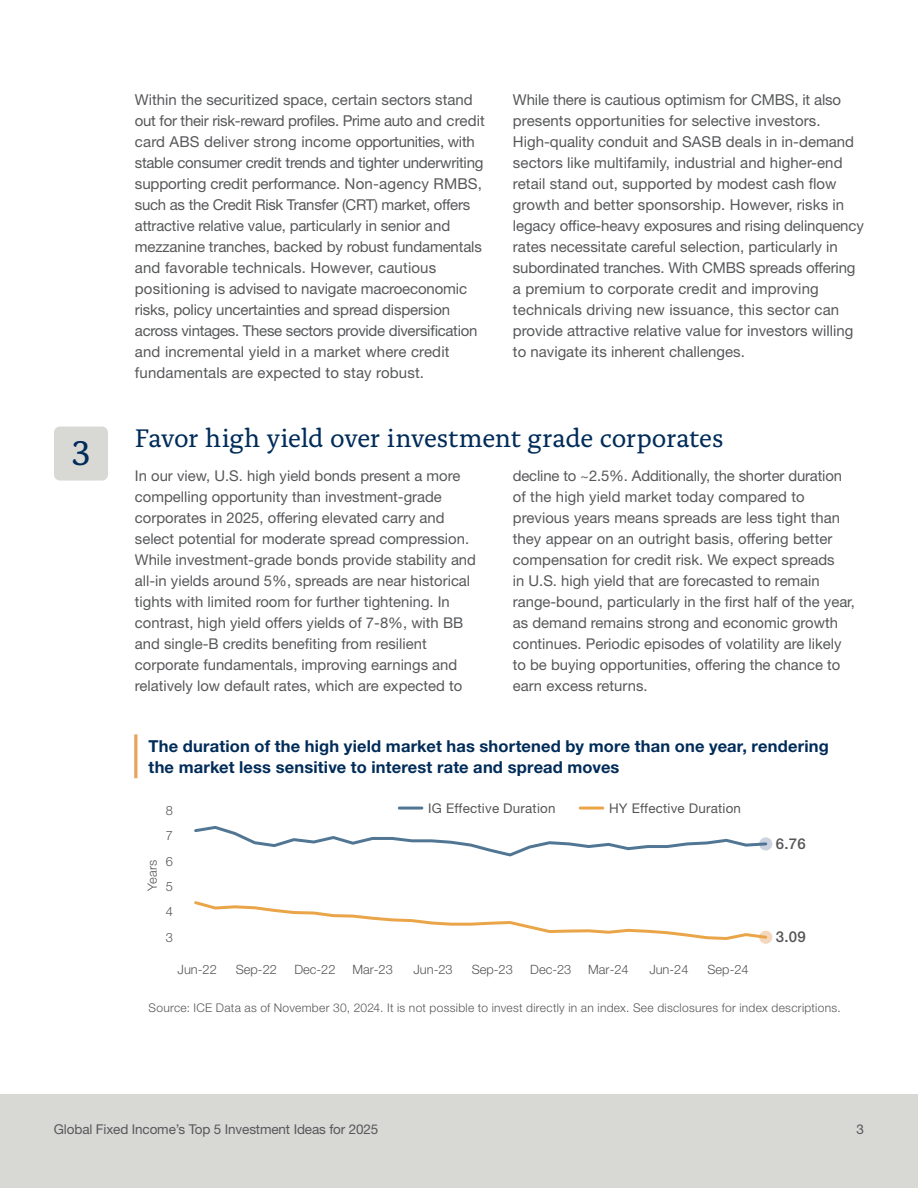
<style>
.page{position:relative;width:918px;height:1188px;background:#fff}
.page>*{position:absolute;margin:0;border:0;box-sizing:border-box;transform-origin:0 0}
.t1{font:36px "Alda Pro";color:#002c59}
.H2_-_Alda_D__Jazz{font:26.7px "Alda Pro";letter-spacing:-.01em;color:#002c59}
.Body_-_10_14_80k_Helv_55{font:700 16.5px/21px "Helvetica Neue LT Std";letter-spacing:.01em;color:#002c59}
.Body_-_10_14_80k_Helv_55-2{font:15px/21px "Helvetica Neue LT Std";color:#57585a}
.t2{font:500 15px "Helvetica Neue LT Pro";color:#565656}
.Body_-_10_14_80k_Helv_55-3{font:14.85px/21px "Helvetica Neue LT Std";color:#57585a}
.t3{font:13.5px "Helvetica Neue LT Std";letter-spacing:-.01em;color:#57585a}
.t4{font:13.35px "Helvetica Neue LT Pro";letter-spacing:.015em;color:#565656}
.t5{font:300 12.9px "Helvetica Neue LT Std";color:#565656}
.SOURCE_55_8_9_K{font:300 12px "Helvetica Neue LT Std";letter-spacing:.025em;color:#57585a}
</style>
<div class="page">
<div style="left:0;top:1094px;width:918px;height:94px;background:#d8d8d5"></div>
<div style="left:54px;top:427px;width:54px;height:54px;background:#d8d8d5;border-radius:6px"></div>
<hr style="left:134px;top:734px;width:3px;height:44px;background:#e6a65d">
<div style="left:759px;top:931px;width:13px;height:13px;background:#f3d8bf;border-radius:50%"></div>
<div style="left:759px;top:837px;width:13px;height:14px;background:#ccd2e0;border-radius:50%"></div>
<svg style="left:194px;top:826px;width:574px;height:31px"></svg>
<svg style="left:194px;top:901px;width:575px;height:41px"></svg>
<hr style="left:399px;top:807px;width:23px;height:3px;background:#517694">
<hr style="left:580px;top:807px;width:23px;height:3px;background:#eaa549">
<p class="t1" style="left:72px;top:426px;width:20px">3</p>
<p class="Body_-_10_14_80k_Helv_55-2" style="left:135px;top:89px;width:352px">Within the securitized space, certain sectors stand out for their risk-reward profiles. Prime auto and credit card ABS deliver strong income opportunities, with stable consumer credit trends and tighter underwriting supporting credit performance. Non-agency RMBS, such as the Credit Risk Transfer (CRT) market, offers attractive relative value, particularly in senior and mezzanine tranches, backed by robust fundamentals and favorable technicals. However, cautious positioning is advised to navigate macroeconomic risks, policy uncertainties and spread dispersion across vintages. These sectors provide diversification and incremental yield in a market where credit fundamentals are expected to stay robust.</p>
<p class="Body_-_10_14_80k_Helv_55-2" style="left:513px;top:89px;width:352px">While there is cautious optimism for CMBS, it also presents opportunities for selective investors.<br>High-quality conduit and SASB deals in in-demand sectors like multifamily, industrial and higher-end retail stand out, supported by modest cash flow growth and better sponsorship. However, risks in legacy office-heavy exposures and rising delinquency rates necessitate careful selection, particularly in subordinated tranches. With CMBS spreads offering a premium to corporate credit and improving technicals driving new issuance, this sector can provide attractive relative value for investors willing to navigate its inherent challenges.</p>
<p class="H2_-_Alda_D__Jazz" style="left:135px;top:418px;width:590px">Favor high yield over investment grade corporates</p>
<p class="Body_-_10_14_80k_Helv_55-3" style="left:135px;top:465px;width:343px">In our view, U.S. high yield bonds present a more compelling opportunity than investment-grade corporates in 2025, offering elevated carry and select potential for moderate spread compression.<br>While investment-grade bonds provide stability and all-in yields around 5%, spreads are near historical tights with limited room for further tightening. In contrast, high yield offers yields of 7-8%, with BB and single-B credits benefiting from resilient corporate fundamentals, improving earnings and relatively low default rates, which are expected to</p>
<p class="Body_-_10_14_80k_Helv_55-3" style="left:513px;top:465px;width:344px">decline to ~2.5%. Additionally, the shorter duration of the high yield market today compared to previous years means spreads are less tight than they appear on an outright basis, offering better compensation for credit risk. We expect spreads<br>in U.S. high yield that are forecasted to remain range-bound, particularly in the first half of the year, as demand remains strong and economic growth continues. Periodic episodes of volatility are likely to be buying opportunities, offering the chance to earn excess returns.</p>
<p class="Body_-_10_14_80k_Helv_55" style="left:149px;top:735px;width:682px">The duration of the high yield market has shortened by more than one year, rendering the market less sensitive to interest rate and spread moves</p>
<p class="t5" style="left:144px;top:891px;width:33px;rotate:-90deg">Years</p>
<p class="t5" style="left:166px;top:802px;width:9px">8</p>
<p class="t5" style="left:166px;top:828px;width:9px">7</p>
<p class="t5" style="left:166px;top:853px;width:9px">6</p>
<p class="t5" style="left:166px;top:879px;width:9px">5</p>
<p class="t5" style="left:166px;top:904px;width:9px">4</p>
<p class="t4" style="left:428px;top:800px;width:129px">IG Effective Duration</p>
<p class="t4" style="left:609px;top:800px;width:133px">HY Effective Duration</p>
<p class="t2" style="left:776px;top:835px;width:31px">6.76</p>
<p class="t5" style="left:166px;top:929px;width:9px">3</p>
<p class="t2" style="left:776px;top:928px;width:31px">3.09</p>
<p class="t5" style="left:178px;top:961px;width:41px">Jun-22</p>
<p class="t5" style="left:236px;top:961px;width:43px">Sep-22</p>
<p class="t5" style="left:294px;top:961px;width:43px">Dec-22</p>
<p class="t5" style="left:352px;top:961px;width:42px">Mar-23</p>
<p class="t5" style="left:413px;top:961px;width:41px">Jun-23</p>
<p class="t5" style="left:472px;top:961px;width:43px">Sep-23</p>
<p class="t5" style="left:530px;top:961px;width:43px">Dec-23</p>
<p class="t5" style="left:588px;top:961px;width:42px">Mar-24</p>
<p class="t5" style="left:649px;top:961px;width:41px">Jun-24</p>
<p class="t5" style="left:708px;top:961px;width:43px">Sep-24</p>
<p class="SOURCE_55_8_9_K" style="left:149px;top:1000px;width:694px">Source: ICE Data as of November 30, 2024. It is not possible to invest directly in an index. See disclosures for index descriptions.</p>
<p class="t3" style="left:54px;top:1122px;width:326px">Global Fixed Income’s Top 5 Investment Ideas for 2025</p>
<p class="t3" style="left:857px;top:1122px;width:9px">3</p>
</div>
